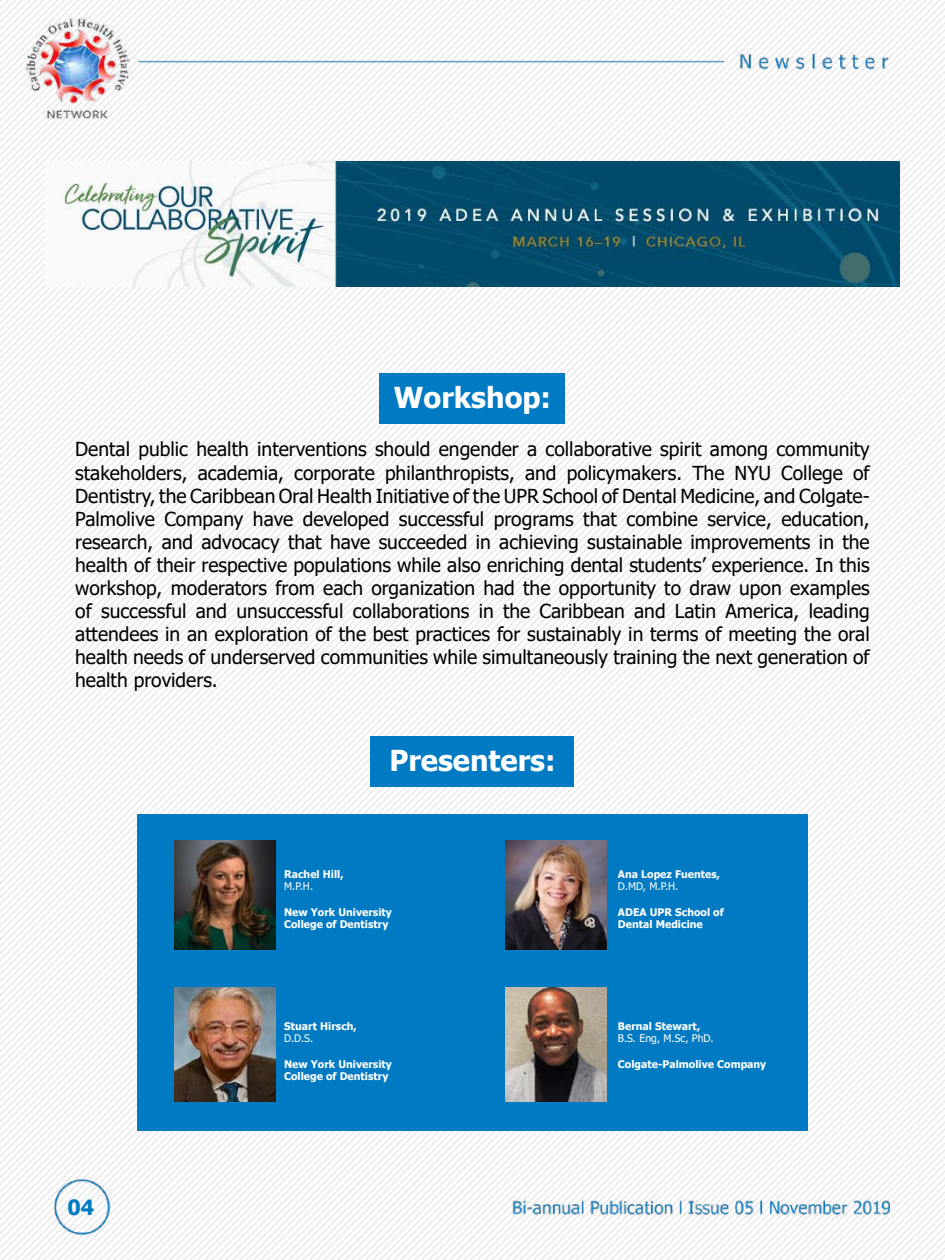
<style>
.page{position:relative;width:945px;height:1260px;background:#fff}
.page>*{position:absolute;margin:0;border:0;box-sizing:border-box;transform-origin:0 0}
.t1{font:700 28.88px "Tahoma";color:#fff}
.t2{font:700 21px "Tahoma";color:#007bc3}
.t3{font:19.25px/23.1px "Tahoma";color:#000;text-align:justify}
.t4{font:700 10.5px/12.6px "Tahoma";color:#fff}
.t5{font:10.5px "Tahoma";color:#fff}
</style>
<div class="page">
<img style="left:0;top:0;width:945px;height:1260px">
<div style="left:137px;top:815px;width:671px;height:316px;background:#007bc3"></div>
<div style="left:380px;top:373px;width:185px;height:51px;background:#007bc3"></div>
<div style="left:371px;top:736px;width:203px;height:51px;background:#007bc3"></div>
<img style="left:46px;top:161px;width:853px;height:125px">
<img style="left:506px;top:841px;width:101px;height:108px">
<img style="left:506px;top:987px;width:101px;height:114px">
<img style="left:175px;top:841px;width:100px;height:108px">
<img style="left:175px;top:987px;width:100px;height:114px">
<h1 class="t1" style="left:394px;top:377px;width:159px">Workshop:</h1>
<p class="t3" style="left:75px;top:439px;width:796px">Dental public health interventions should engender a collaborative spirit among community stakeholders, academia, corporate philanthropists, and policymakers. The NYU College of Dentistry, the Caribbean Oral Health Initiative of the UPR School of Dental Medicine, and Colgate-Palmolive Company have developed successful programs that combine service, education, research, and advocacy that have succeeded in achieving sustainable improvements in the health of their respective populations while also enriching dental students’ experience. In this workshop, moderators from each organization had the opportunity to draw upon examples of successful and unsuccessful collaborations in the Caribbean and Latin America, leading attendees in an exploration of the best practices for sustainably in terms of meeting the oral health needs of underserved communities while simultaneously training the next generation of health providers.</p>
<p class="t2" style="left:67px;top:1193px;width:28px">04</p>
<h1 class="t1" style="left:389px;top:740px;width:168px">Presenters:</h1>
<p class="t4" style="left:284px;top:868px;width:61px">Rachel Hill,</p>
<p class="t5" style="left:284px;top:880px;width:31px">M.P.H.</p>
<p class="t4" style="left:284px;top:906px;width:109px">New York University<br>College of Dentistry</p>
<p class="t4" style="left:284px;top:1020px;width:74px">Stuart Hirsch,</p>
<p class="t5" style="left:284px;top:1031px;width:31px">D.D.S.</p>
<p class="t4" style="left:284px;top:1058px;width:109px">New York University<br>College of Dentistry</p>
<p class="t4" style="left:618px;top:868px;width:104px">Ana Lopez Fuentes,</p>
<p class="t5" style="left:618px;top:880px;width:62px">D.MD, M.P.H.</p>
<p class="t4" style="left:618px;top:906px;width:107px">ADEA UPR School of<br>Dental Medicine</p>
<p class="t4" style="left:618px;top:1020px;width:84px">Bernal Stewart,</p>
<p class="t5" style="left:618px;top:1031px;width:97px">B.S. Eng, M.Sc, PhD.</p>
<p class="t4" style="left:618px;top:1058px;width:150px">Colgate-Palmolive Company</p>
</div>
